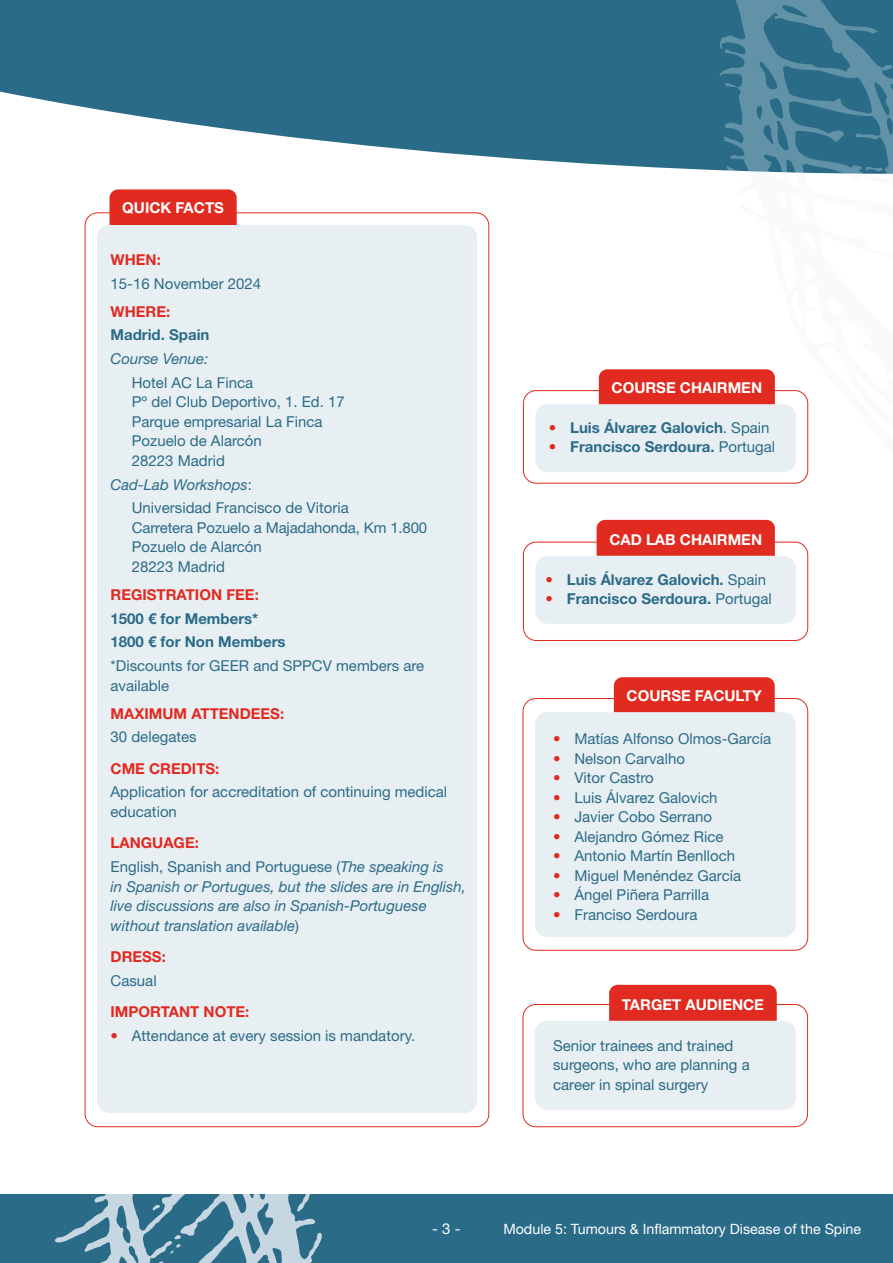
<style>
.page{position:relative;width:893px;height:1263px;background:#fff}
.page>*{position:absolute;margin:0;border:0;box-sizing:border-box;transform-origin:0 0}
.t1{font:15px/19.5px "Helvetica Neue LT Std";color:#2a6b88}
.t2{font:700 15px/23.7px "Helvetica Neue LT Std";color:#2a6b88}
.t3{font:italic 15px/19.5px "Helvetica Neue LT Std";color:#2a6b88}
.t4{font:700 15px "Helvetica Neue LT Std";color:#e12a20}
.t5{font:700 15px "Helvetica Neue LT Std";color:#fff}
.t6{font:15px "Helvetica Neue LT Std";color:#fff}
.t7{font:14.25px "Helvetica Neue LT Std";color:#fff}
.s1{font-style:italic}
.s2{font-weight:700;color:#e12a20}
.s3{font-style:normal}
.s4{color:#e12a20}
.s5{font-weight:400}
</style>
<div class="page">
<svg style="left:0;top:0;width:719px;height:171px;fill:#2a6b88"></svg>
<svg style="left:719px;top:0;width:174px;height:483px"></svg>
<div style="left:0;top:1195px;width:893px;height:68px;background:#2a6b88"></div>
<svg style="left:54px;top:1195px;width:268px;height:68px"></svg>
<div style="left:523px;top:542px;width:285px;height:99px;border:1px solid #e12a20;border-radius:13px"></div>
<div style="left:597px;top:520px;width:178px;height:59px;background:#e12a20;border-radius:9px"></div>
<div style="left:535px;top:556px;width:261px;height:68px;background:#e8eff3;border-radius:13px"></div>
<div style="left:523px;top:698px;width:285px;height:252px;border:1px solid #e12a20;border-radius:13px"></div>
<div style="left:523px;top:390px;width:285px;height:93px;border:1px solid #e12a20;border-radius:13px"></div>
<div style="left:109px;top:189px;width:128px;height:57px;background:#e12a20;border-radius:9px"></div>
<div style="left:599px;top:369px;width:176px;height:72px;background:#e12a20;border-radius:9px"></div>
<div style="left:97px;top:225px;width:380px;height:888px;background:#e8eff3;border-radius:13px"></div>
<div style="left:614px;top:677px;width:161px;height:82px;background:#e12a20;border-radius:9px"></div>
<div style="left:523px;top:1004px;width:285px;height:123px;border:1px solid #e12a20;border-radius:13px"></div>
<div style="left:609px;top:985px;width:168px;height:56px;background:#e12a20;border-radius:9px"></div>
<div style="left:535px;top:404px;width:261px;height:68px;background:#e8eff3;border-radius:13px"></div>
<div style="left:535px;top:712px;width:261px;height:225px;background:#e8eff3;border-radius:13px"></div>
<div style="left:535px;top:1021px;width:261px;height:89px;background:#e8eff3;border-radius:13px"></div>
<p class="t5" style="left:122px;top:198px;width:103px">QUICK FACTS</p>
<p class="t4" style="left:111px;top:250px;width:52px">WHEN:</p>
<p class="t1" style="left:111px;top:273px;width:152px">15-16 November 2024</p>
<p class="t4" style="left:111px;top:302px;width:61px">WHERE:</p>
<p class="t2" style="left:111px;top:323px;width:100px">Madrid. Spain</p>
<p class="t3" style="left:111px;top:349px;width:99px">Course Venue:</p>
<p class="t1" style="left:132px;top:372px;width:215px">Hotel AC La Finca<br>Pº del Club Deportivo, 1. Ed. 17<br>Parque empresarial La Finca<br>Pozuelo de Alarcón<br>28223 Madrid</p>
<p class="t1" style="left:132px;top:472px;width:218px;line-height:23.7px;text-indent:-21px"><span class="s1">Cad-Lab Workshops</span>:<br>Universidad Francisco de Vitoria</p>
<p class="t1" style="left:132px;top:517px;width:297px">Carretera Pozuelo a Majadahonda, Km 1.800<br>Pozuelo de Alarcón<br>28223 Madrid</p>
<p class="t4" style="left:111px;top:585px;width:150px">REGISTRATION FEE:</p>
<p class="t2" style="left:111px;top:606px;width:177px">1500 € for Members*<br>1800 € for Non Members</p>
<p class="t1" style="left:111px;top:656px;width:315px">*Discounts for GEER and SPPCV members are available</p>
<p class="t4" style="left:111px;top:704px;width:175px">MAXIMUM ATTENDEES:</p>
<p class="t1" style="left:111px;top:727px;width:88px">30 delegates</p>
<p class="t4" style="left:111px;top:759px;width:110px">CME CREDITS:</p>
<p class="t1" style="left:111px;top:782px;width:338px">Application for accreditation of continuing medical education</p>
<p class="t1" style="left:111px;top:831px;width:335px;line-height:23.7px"><span class="s2">LANGUAGE:<br></span>English, Spanish and Portuguese (<span class="s1">The speaking is</span></p>
<p class="t3" style="left:111px;top:876px;width:357px">in Spanish or Portugues, but the slides are in English, live discussions are also in Spanish-Portuguese without translation available<span class="s3">)</span></p>
<p class="t4" style="left:111px;top:947px;width:57px">DRESS:</p>
<p class="t1" style="left:111px;top:970px;width:48px">Casual</p>
<p class="t4" style="left:111px;top:1002px;width:140px">IMPORTANT NOTE:</p>
<p class="t1" style="left:111px;top:1026px;width:306px"><span class="s4">•</span> Attendance at every session is mandatory.</p>
<p class="t5" style="left:612px;top:378px;width:152px">COURSE CHAIRMEN</p>
<p class="t2" style="left:549px;top:415px;width:222px"><span class="s4">•</span> Luis Álvarez Galovich<span class="s5">. Spain</span></p>
<p class="t2" style="left:549px;top:434px;width:228px"><span class="s4">•</span> Francisco Serdoura. <span class="s5">Portugal</span></p>
<p class="t5" style="left:609px;top:530px;width:154px">CAD LAB CHAIRMEN</p>
<p class="t2" style="left:546px;top:567px;width:222px"><span class="s4">•</span> Luis Álvarez Galovich. <span class="s5">Spain</span></p>
<p class="t2" style="left:546px;top:587px;width:228px"><span class="s4">•</span> Francisco Serdoura. <span class="s5">Portugal</span></p>
<p class="t5" style="left:627px;top:686px;width:137px">COURSE FACULTY</p>
<p class="t1" style="left:553px;top:729px;width:219px"><span class="s2">•</span> Matías Alfonso Olmos-García</p>
<p class="t1" style="left:553px;top:748px;width:133px"><span class="s2">•</span> Nelson Carvalho</p>
<p class="t1" style="left:553px;top:768px;width:102px"><span class="s2">•</span> Vitor Castro</p>
<p class="t1" style="left:553px;top:787px;width:166px"><span class="s2">•</span> Luis Álvarez Galovich</p>
<p class="t1" style="left:553px;top:807px;width:161px"><span class="s2">•</span> Javier Cobo Serrano</p>
<p class="t1" style="left:553px;top:826px;width:172px"><span class="s2">•</span> Alejandro Gómez Rice</p>
<p class="t1" style="left:553px;top:846px;width:184px"><span class="s2">•</span> Antonio Martín Benlloch</p>
<p class="t1" style="left:553px;top:865px;width:189px"><span class="s2">•</span> Miguel Menéndez García</p>
<p class="t1" style="left:553px;top:885px;width:157px"><span class="s2">•</span> Ángel Piñera Parrilla</p>
<p class="t1" style="left:553px;top:904px;width:146px"><span class="s2">•</span> Franciso Serdoura</p>
<p class="t5" style="left:622px;top:995px;width:144px">TARGET AUDIENCE</p>
<p class="t1" style="left:553px;top:1035px;width:198px">Senior trainees and trained surgeons, who are planning a career in spinal surgery</p>
<p class="t6" style="left:432px;top:1220px;width:30px">- 3 -</p>
<p class="t7" style="left:503px;top:1220px;width:359px">Module 5: Tumours &amp; Inflammatory Disease of the Spine</p>
</div>
